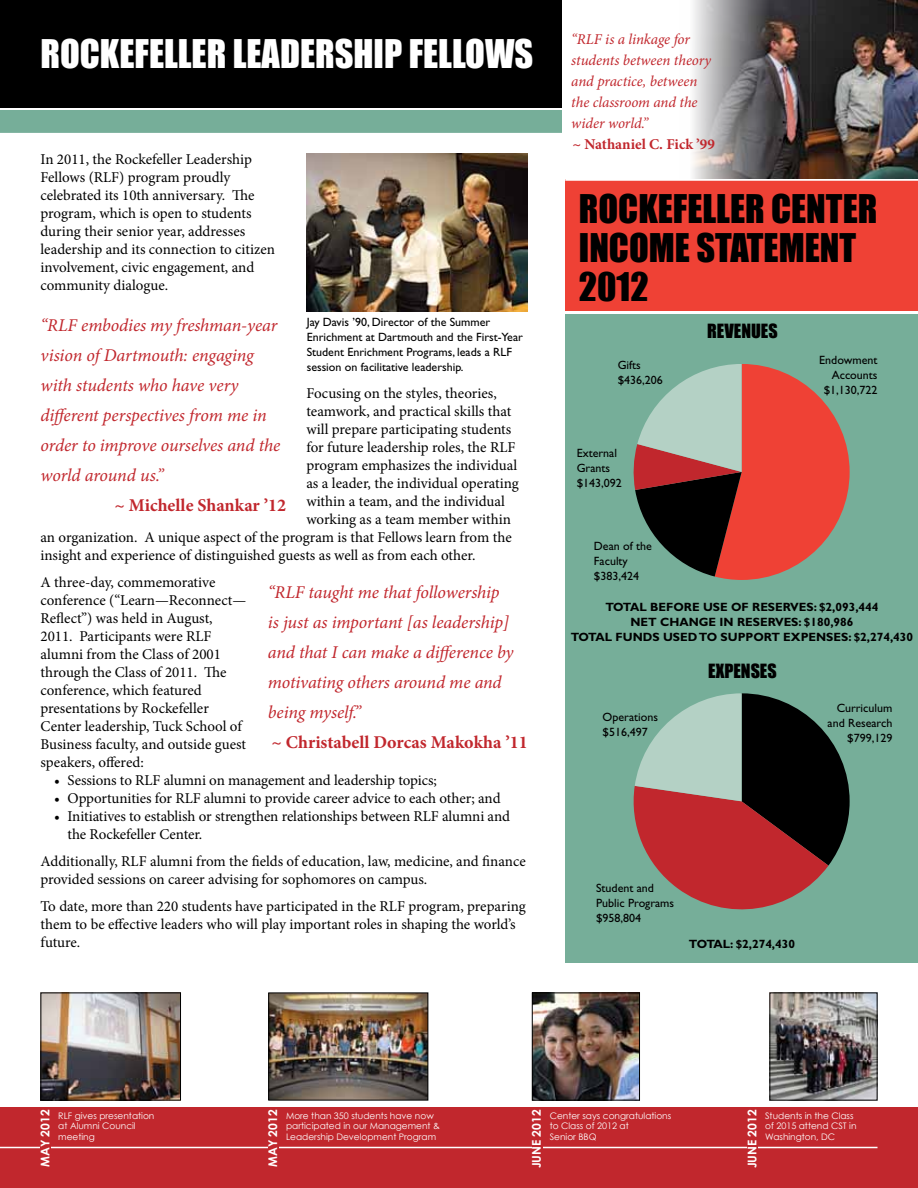
<style>
.page{position:relative;width:918px;height:1188px;background:#fff}
.page>*{position:absolute;margin:0;border:0;box-sizing:border-box;transform-origin:0 0}
.t1{font:36.3px/39px "Impact";color:#000}
.t2{font:36.3px "Impact";color:#fff}
.t3{font:italic 18px/30px "Minion Pro";letter-spacing:-.01em;color:#c1272d}
.t4{font:700 18px "Minion Pro";color:#c1272d}
.t5{font:18px "Impact";color:#000}
.t6{font:15px/18px "Minion Pro";color:#000}
.t7{font:italic 15px/21px "Minion Pro";letter-spacing:-.005em;color:#c1272d}
.t8{font:700 15px "Minion Pro";color:#c1272d}
.t9{font:12px/15px "Gill Sans";color:#000}
.t10{font:700 12px/15px "Gill Sans";color:#000;text-align:center}
.t11{font:700 12px "Century Gothic";color:#fff}
.t12{font:9px/10.8px "Century Gothic";color:#fff}
</style>
<div class="page">
<div style="left:0;top:1107px;width:918px;height:81px;background:#c1272d"></div>
<hr style="left:0;top:1147px;width:878px;height:1px;background:#fff">
<img style="left:270px;top:995px;width:156px;height:104px">
<div style="left:268px;top:993px;width:160px;height:108px;border:1px solid #000"></div>
<img style="left:534px;top:995px;width:104px;height:104px">
<div style="left:532px;top:993px;width:108px;height:108px;border:1px solid #000"></div>
<img style="left:772px;top:995px;width:104px;height:104px">
<div style="left:0;top:0;width:562px;height:108px;background:#000"></div>
<div style="left:565px;top:315px;width:353px;height:648px;background:#76ae99"></div>
<div style="left:565px;top:179px;width:353px;height:132px;background:#ef4135"></div>
<div style="left:0;top:111px;width:562px;height:23px;background:#76ae99"></div>
<hr style="left:565px;top:178px;width:353px;height:3px;background:#fff">
<hr style="left:0;top:133px;width:564px;height:3px;background:#fff">
<img style="left:693px;top:0;width:225px;height:178px">
<img style="left:307px;top:153px;width:221px;height:158px">
<svg style="left:633px;top:693px;width:217px;height:217px"></svg>
<svg style="left:633px;top:364px;width:217px;height:216px"></svg>
<div style="left:268px;top:1110px;width:11px;height:75px;background:#c1272d"></div>
<div style="left:532px;top:1110px;width:11px;height:75px;background:#c1272d"></div>
<div style="left:747px;top:1110px;width:11px;height:75px;background:#c1272d"></div>
<div style="left:40px;top:1110px;width:11px;height:75px;background:#c1272d"></div>
<img style="left:42px;top:995px;width:137px;height:104px">
<div style="left:40px;top:993px;width:141px;height:108px;border:1px solid #000"></div>
<h1 class="t2" style="left:40px;top:26px;width:494px">ROCKEFELLER LEADERSHIP FELLOWS</h1>
<p class="t6" style="left:40px;top:151px;width:236px">In 2011, the Rockefeller Leadership Fellows (RLF) program proudly celebrated its 10th anniversary. The program, which is open to students during their senior year, addresses leadership and its connection to citizen involvement, civic engagement, and community dialogue.</p>
<p class="t9" style="left:307px;top:315px;width:218px">Jay Davis ’90, Director of the Summer Enrichment at Dartmouth and the First-Year Student Enrichment Programs, leads a RLF session on facilitative leadership.</p>
<p class="t3" style="left:40px;top:310px;width:241px">“RLF embodies my freshman-year vision of Dartmouth: engaging with students who have very different perspectives from me in order to improve ourselves and the world around us.”</p>
<p class="t4" style="left:114px;top:492px;width:173px">~ Michelle Shankar ’12</p>
<p class="t6" style="left:306px;top:385px;width:192px">Focusing on the styles, theories,</p>
<p class="t6" style="left:306px;top:403px;width:206px">teamwork, and practical skills that</p>
<p class="t6" style="left:306px;top:421px;width:206px">will prepare participating students</p>
<p class="t6" style="left:306px;top:439px;width:210px">for future leadership roles, the RLF</p>
<p class="t6" style="left:306px;top:457px;width:212px">program emphasizes the individual</p>
<p class="t6" style="left:306px;top:475px;width:214px">as a leader, the individual operating</p>
<p class="t6" style="left:306px;top:493px;width:200px">within a team, and the individual</p>
<p class="t6" style="left:306px;top:511px;width:206px">working as a team member within</p>
<p class="t6" style="left:40px;top:529px;width:473px">an organization. A unique aspect of the program is that Fellows learn from the</p>
<p class="t6" style="left:40px;top:547px;width:437px">insight and experience of distinguished guests as well as from each other.</p>
<p class="t6" style="left:40px;top:574px;width:207px">A three-day, commemorative conference (“Learn—Reconnect—<br>Reflect”) was held in August,<br>2011. Participants were RLF alumni from the Class of 2001 through the Class of 2011. The conference, which featured presentations by Rockefeller<br>Center leadership, Tuck School of<br>Business faculty, and outside guest speakers, offered:</p>
<p class="t6" style="left:54px;top:772px;width:384px">• Sessions to RLF alumni on management and leadership topics;</p>
<p class="t6" style="left:54px;top:790px;width:448px">• Opportunities for RLF alumni to provide career advice to each other; and</p>
<p class="t6" style="left:67px;top:808px;width:444px;text-indent:-13px">• Initiatives to establish or strengthen relationships between RLF alumni and the Rockefeller Center.</p>
<p class="t6" style="left:40px;top:853px;width:487px">Additionally, RLF alumni from the fields of education, law, medicine, and finance provided sessions on career advising for sophomores on campus.</p>
<p class="t6" style="left:40px;top:898px;width:487px">To date, more than 220 students have participated in the RLF program, preparing them to be effective leaders who will play important roles in shaping the world’s future.</p>
<p class="t3" style="left:268px;top:577px;width:247px">“RLF taught me that followership is just as important [as leadership] and that I can make a difference by motivating others around me and being myself.”</p>
<p class="t4" style="left:271px;top:730px;width:258px">~ Christabell Dorcas Makokha ’11</p>
<p class="t7" style="left:571px;top:29px;width:141px">“RLF is a linkage for students between theory and practice, between the classroom and the wider world.”</p>
<p class="t8" style="left:573px;top:134px;width:144px">~ Nathaniel C. Fick ’99</p>
<h1 class="t1" style="left:579px;top:188px;width:297px">ROCKEFELLER CENTER<br>INCOME STATEMENT<br>2012</h1>
<p class="t9" style="left:618px;top:357px;width:47px">Gifts $436,206</p>
<p class="t9" style="left:577px;top:446px;width:47px">External<br>Grants $143,092</p>
<p class="t9" style="left:594px;top:539px;width:59px">Dean of the<br>Faculty $383,424</p>
<p class="t5" style="left:707px;top:317px;width:72px">REVENUES</p>
<p class="t9" style="left:819px;top:353px;width:60px;text-align:right">Endowment<br>Accounts $1,130,722</p>
<p class="t10" style="left:571px;top:599px;width:344px">TOTAL BEFORE USE OF RESERVES: $2,093,444<br>NET CHANGE IN RESERVES: $180,986<br>TOTAL FUNDS USED TO SUPPORT EXPENSES: $2,274,430</p>
<p class="t9" style="left:603px;top:710px;width:57px">Operations $516,497</p>
<p class="t5" style="left:708px;top:657px;width:70px">EXPENSES</p>
<p class="t9" style="left:828px;top:701px;width:66px;text-align:right">Curriculum and Research $799,129</p>
<p class="t9" style="left:596px;top:881px;width:80px">Student and<br>Public Programs $958,804</p>
<p class="t10" style="left:689px;top:936px;width:108px">TOTAL: $2,274,430</p>
<p class="t11" style="left:38px;top:1167px;width:59px;rotate:-90deg">May 2012</p>
<p class="t12" style="left:58px;top:1110px;width:98px">RLF gives presentation at Alumni Council meeting</p>
<p class="t11" style="left:265px;top:1167px;width:59px;rotate:-90deg">May 2012</p>
<p class="t12" style="left:550px;top:1110px;width:123px">Center says congratulations to Class of 2012 at<br>Senior BBQ</p>
<p class="t11" style="left:529px;top:1168px;width:60px;rotate:-90deg">june 2012</p>
<p class="t12" style="left:765px;top:1110px;width:93px">Students in the Class of 2015 attend CST in<br>Washington, DC</p>
<p class="t11" style="left:744px;top:1168px;width:60px;rotate:-90deg">june 2012</p>
<p class="t12" style="left:286px;top:1110px;width:155px">More than 350 students have now participated in our Management &amp;<br>Leadership Development Program</p>
</div>
